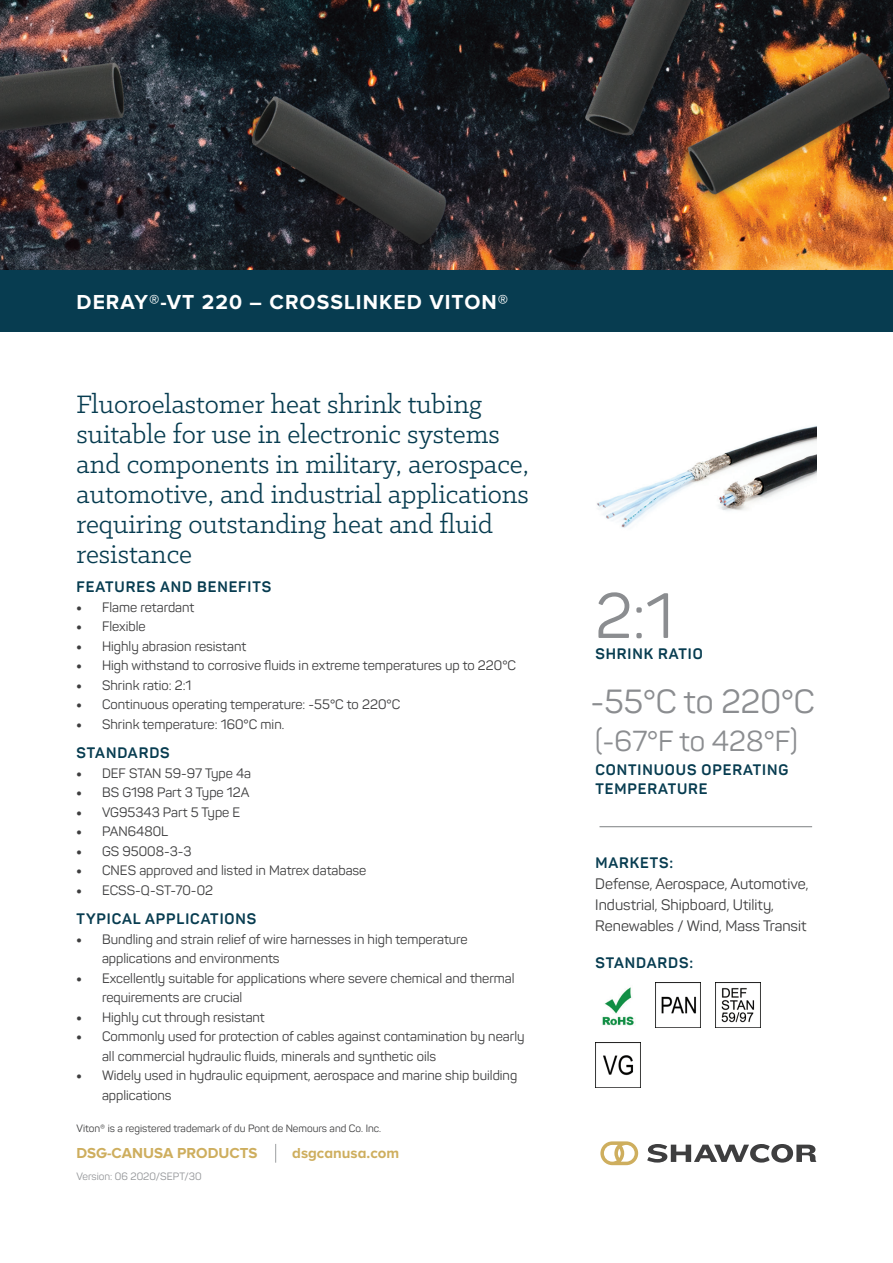
<style>
.page{position:relative;width:893px;height:1263px;background:#fff}
.page>*{position:absolute;margin:0;border:0;box-sizing:border-box;transform-origin:0 0}
.t1{font:63px "Panton";color:#8b8d90}
.t2{font:33px "Panton";color:#8b8d90}
.t3{font:28.5px/30px "Klinic Slab";color:#073c50}
.t4{font:28.5px "Panton";color:#8b8d90}
.t5{font:700 21px "Proxima Nova A";letter-spacing:.05em;color:#fff}
.t6{font:700 15px/19.5px "Panton";letter-spacing:.06em;color:#073c50}
.t7{font:15px/21px "Panton";color:#3e3e3f}
.t8{font:700 15px "Proxima Nova A";color:#ceae5e}
.t9{font:13.5px/19.5px "Panton";color:#3e3e3f}
.t10{font:10.5px "Panton";color:#3e3e3f}
.t11{font:10.5px "Panton";color:#939598}
.s1{font-weight:900}
</style>
<div class="page">
<div style="left:0;top:264px;width:893px;height:67px;background:#073c50"></div>
<svg style="left:647px;top:1144px;width:169px;height:18px"></svg>
<svg style="left:600px;top:1141px;width:38px;height:24px"></svg>
<svg style="left:275px;top:1144px;width:1px;height:19px"></svg>
<img style="left:0;top:0;width:893px;height:270px">
<hr style="left:599px;top:826px;width:213px;height:1px;background:#8b8d90">
<img style="left:602px;top:987px;width:32px;height:39px">
<img style="left:595px;top:1043px;width:45px;height:45px">
<img style="left:655px;top:983px;width:45px;height:45px">
<img style="left:715px;top:983px;width:45px;height:45px">
<img style="left:597px;top:426px;width:219px;height:102px">
<h3 class="t5" style="left:77px;top:290px;width:433px">DERAY®-VT 220 – CROSSLINKED VITON®</h3>
<h3 class="t3" style="left:77px;top:388px;width:454px">Fluoroelastomer heat shrink tubing suitable for use in electronic systems and components in military, aerospace, automotive, and industrial applications requiring outstanding heat and fluid resistance</h3>
<p class="t6" style="left:77px;top:577px;width:196px">FEATURES AND BENEFITS</p>
<p class="t9" style="left:77px;top:597px;width:119px"><span class="s1">•</span> Flame retardant</p>
<p class="t9" style="left:77px;top:617px;width:71px"><span class="s1">•</span> Flexible</p>
<p class="t9" style="left:77px;top:636px;width:171px"><span class="s1">•</span> Highly abrasion resistant</p>
<p class="t9" style="left:77px;top:655px;width:441px"><span class="s1">•</span> High withstand to corrosive fluids in extreme temperatures up to 220°C</p>
<p class="t9" style="left:77px;top:675px;width:116px"><span class="s1">•</span> Shrink ratio: 2:1</p>
<p class="t9" style="left:77px;top:694px;width:325px"><span class="s1">•</span> Continuous operating temperature: -55°C to 220°C</p>
<p class="t9" style="left:77px;top:714px;width:209px"><span class="s1">•</span> Shrink temperature: 160°C min.</p>
<p class="t6" style="left:77px;top:743px;width:95px">STANDARDS</p>
<p class="t9" style="left:77px;top:763px;width:176px"><span class="s1">•</span> DEF STAN 59-97 Type 4a</p>
<p class="t9" style="left:77px;top:783px;width:175px"><span class="s1">•</span> BS G198 Part 3 Type 12A</p>
<p class="t9" style="left:77px;top:802px;width:165px"><span class="s1">•</span> VG95343 Part 5 Type E</p>
<p class="t9" style="left:77px;top:821px;width:93px"><span class="s1">•</span> PAN6480L</p>
<p class="t9" style="left:77px;top:841px;width:117px"><span class="s1">•</span> GS 95008-3-3</p>
<p class="t9" style="left:77px;top:860px;width:291px"><span class="s1">•</span> CNES approved and listed in Matrex database</p>
<p class="t9" style="left:77px;top:880px;width:138px"><span class="s1">•</span> ECSS-Q-ST-70-02</p>
<p class="t6" style="left:77px;top:909px;width:181px">TYPICAL APPLICATIONS</p>
<p class="t9" style="left:102px;top:929px;width:367px;text-indent:-26px"><span class="s1">•</span> Bundling and strain relief of wire harnesses in high temperature applications and environments</p>
<p class="t9" style="left:102px;top:968px;width:414px;text-indent:-26px"><span class="s1">•</span> Excellently suitable for applications where severe chemical and thermal requirements are crucial</p>
<p class="t9" style="left:77px;top:1007px;width:190px"><span class="s1">•</span> Highly cut through resistant</p>
<p class="t9" style="left:102px;top:1026px;width:424px;text-indent:-26px"><span class="s1">•</span> Commonly used for protection of cables against contamination by nearly all commercial hydraulic fluids, minerals and synthetic oils</p>
<p class="t9" style="left:102px;top:1065px;width:417px;text-indent:-26px"><span class="s1">•</span> Widely used in hydraulic equipment, aerospace and marine ship building applications</p>
<p class="t10" style="left:77px;top:1122px;width:306px">Viton® is a registered trademark of du Pont de Nemours and Co. Inc.</p>
<p class="t8" style="left:77px;top:1145px;width:183px">DSG-CANUSA PRODUCTS</p>
<p class="t8" style="left:292px;top:1145px;width:109px">dsgcanusa.com</p>
<p class="t11" style="left:77px;top:1170px;width:127px">Version: 06 2020/SEPT/30</p>
<h1 class="t1" style="left:595px;top:577px;width:80px">2:1</h1>
<p class="t6" style="left:595px;top:644px;width:109px">SHRINK RATIO</p>
<h2 class="t2" style="left:591px;top:682px;width:226px">-55°C to 220°C</h2>
<h3 class="t4" style="left:595px;top:723px;width:204px">(-67°F to 428°F)</h3>
<p class="t6" style="left:595px;top:760px;width:194px">CONTINUOUS OPERATING<br>TEMPERATURE</p>
<p class="t6" style="left:595px;top:853px;width:79px">MARKETS:</p>
<p class="t7" style="left:595px;top:873px;width:215px">Defense, Aerospace, Automotive,<br>Industrial, Shipboard, Utility,<br>Renewables / Wind, Mass Transit</p>
<p class="t6" style="left:595px;top:953px;width:99px">STANDARDS:</p>
</div>
